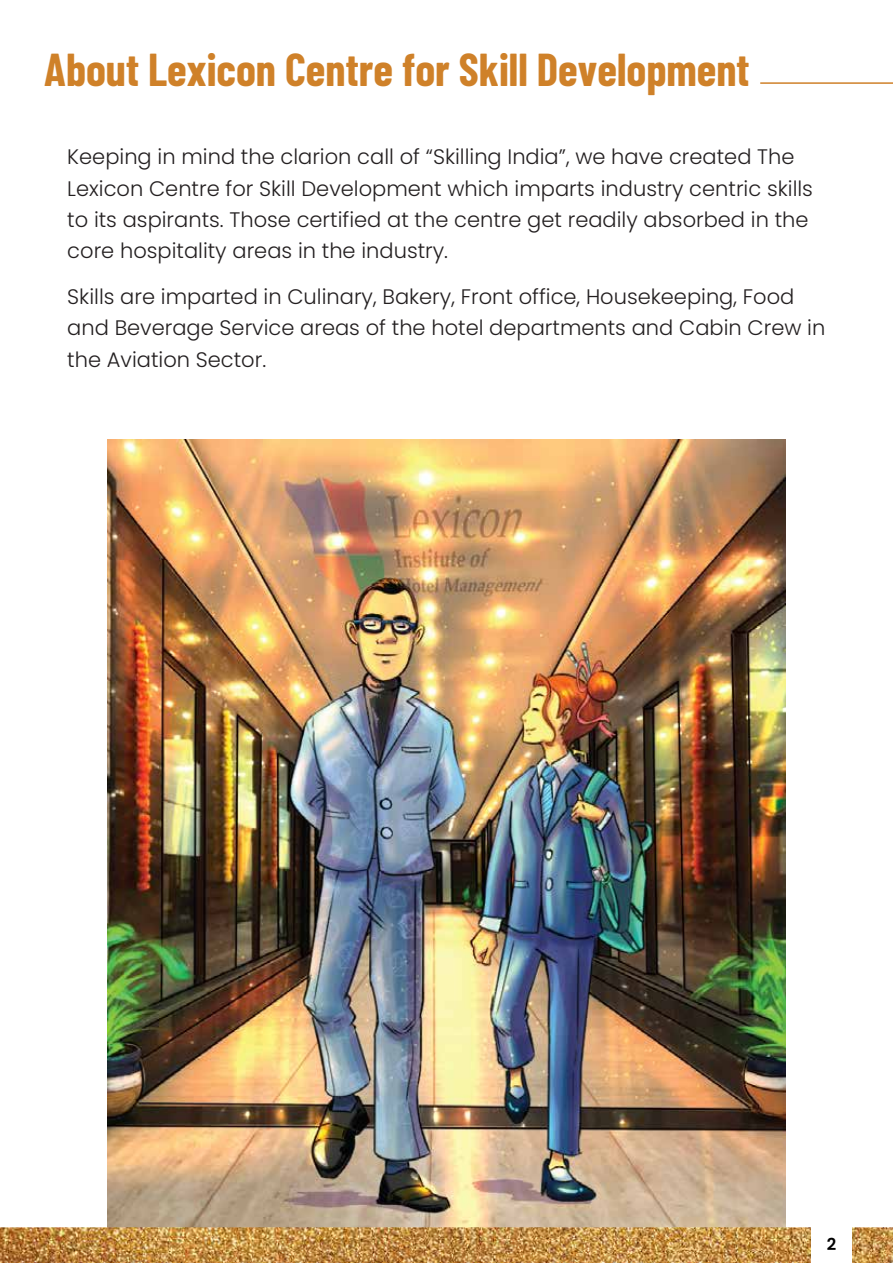
<style>
.page{position:relative;width:893px;height:1263px;background:#fff}
.page>*{position:absolute;margin:0;border:0;box-sizing:border-box;transform-origin:0 0}
.t1{font:700 45px "Barlow Condensed";color:#cf8129}
.t2{font:300 21px/31.2px "Poppins";color:#231f20}
.t3{font:600 16.5px "Poppins";color:#010101}
</style>
<div class="page">
<img style="left:108px;top:439px;width:677px;height:788px">
<img style="left:0;top:1227px;width:893px;height:36px">
<div style="left:811px;top:1225px;width:41px;height:38px;background:#fff"></div>
<hr style="left:760px;top:82px;width:133px;height:2px;background:#cf8129">
<h1 class="t1" style="left:44px;top:38px;width:707px">About Lexicon Centre for Skill Development</h1>
<p class="t2" style="left:67px;top:141px;width:747px">Keeping in mind the clarion call of “Skilling India”, we have created The Lexicon Centre for Skill Development which imparts industry centric skills to its aspirants. Those certified at the centre get readily absorbed in the core hospitality areas in the industry.</p>
<p class="t2" style="left:67px;top:281px;width:760px">Skills are imparted in Culinary, Bakery, Front office, Housekeeping, Food and Beverage Service areas of the hotel departments and Cabin Crew in the Aviation Sector.</p>
<p class="t3" style="left:827px;top:1235px;width:11px">2</p>
</div>
